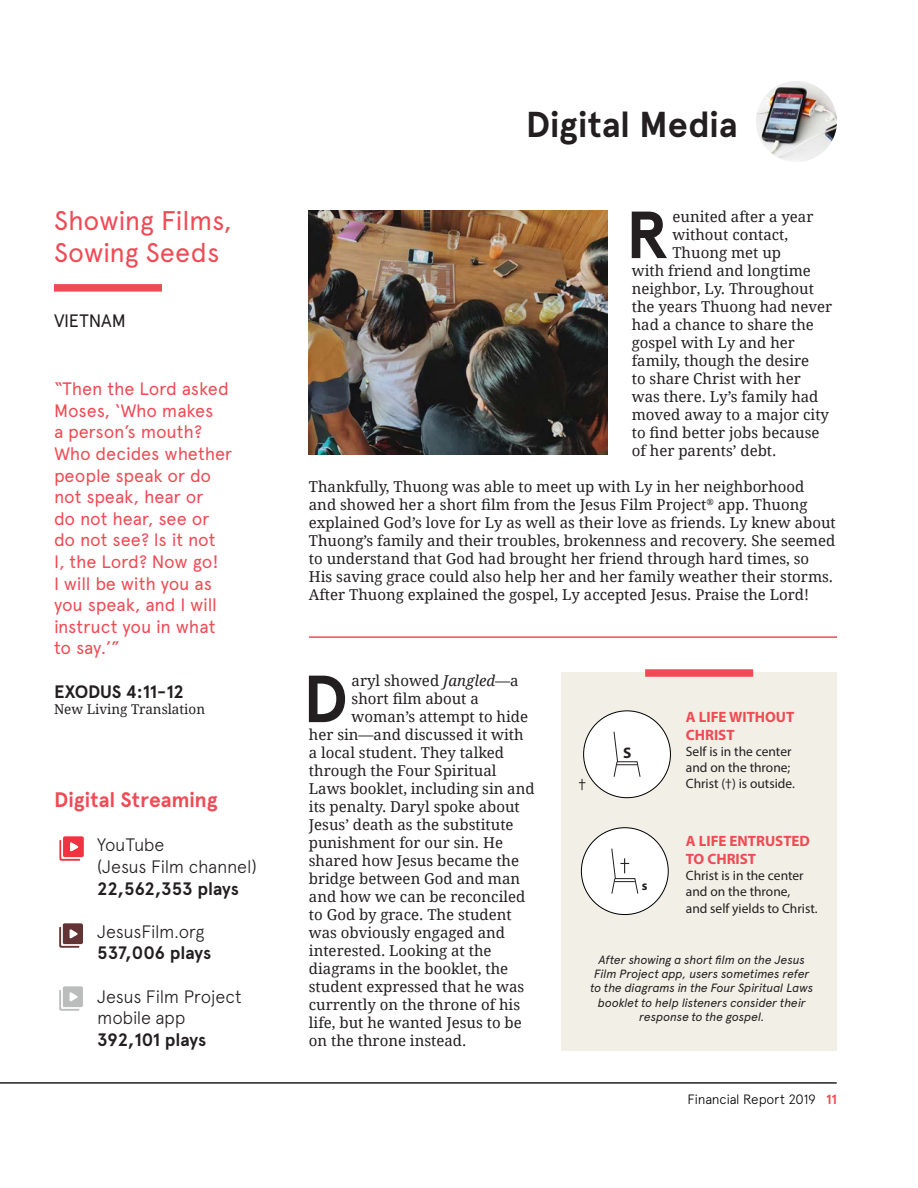
<style>
.page{position:relative;width:918px;height:1188px;background:#fff}
.page>*{position:absolute;margin:0;border:0;box-sizing:border-box;transform-origin:0 0}
.t1{font:700 66.45px "Apercu Pro";color:#231f20}
.t2{font:700 36px "Apercu Pro";color:#231f20}
.t3{font:27px "Apercu Pro";letter-spacing:-.015em;color:#ef4b55}
.t4{font:700 21px "Apercu Pro";color:#ef4b55}
.t5{font:18px/21.6px "Apercu Pro";letter-spacing:-.01em;color:#ef4b55}
.t6{font:300 18px/21.6px "Apercu Pro";letter-spacing:-.015em;color:#231f20}
.t7{font:700 18px "Apercu Pro";letter-spacing:-.005em;color:#231f20}
.t8{font:18px "Apercu Pro";letter-spacing:-.01em;color:#231f20}
.t9{font:700 15.3px "Myriad Pro";color:#231f20}
.t10{font:15px/18px "Droid Serif";color:#231f20}
.t11{font:700 15px/18px "Myriad Pro";color:#ef4b55}
.t12{font:13.5px/16.2px "Myriad Pro";color:#231f20}
.t13{font:300 13.5px "Apercu Pro";letter-spacing:-.02em;color:#000}
.t14{font:13.5px "Droid Serif";color:#231f20}
.t15{font:700 13.2px "Myriad Pro";color:#231f20}
.t16{font:italic 12px/14.4px "Apercu Pro";letter-spacing:-.015em;color:#231f20;text-align:center}
.s1{font-weight:700}
.s2{font-style:italic}
.s3{font-weight:700;color:#ef4b55}
</style>
<div class="page">
<div style="left:562px;top:672px;width:275px;height:378px;background:#f1efe6"></div>
<hr style="left:0;top:1082px;width:837px;height:2px;background:#231f20">
<div style="left:54px;top:284px;width:108px;height:8px;background:#ef4b55"></div>
<img style="left:756px;top:81px;width:81px;height:81px;border-radius:40px">
<img style="left:309px;top:211px;width:299px;height:244px">
<hr style="left:309px;top:636px;width:528px;height:2px;background:#ef4b55">
<img style="left:59px;top:836px;width:25px;height:25px">
<img style="left:59px;top:923px;width:24px;height:25px">
<img style="left:59px;top:986px;width:24px;height:25px">
<div style="left:581px;top:828px;width:87px;height:87px;background:#fff;border-radius:50%"></div>
<svg style="left:611px;top:848px;width:28px;height:46px"></svg>
<div style="left:584px;top:711px;width:86px;height:87px;background:#fff;border-radius:50%"></div>
<svg style="left:613px;top:731px;width:28px;height:46px"></svg>
<svg style="left:579px;top:779px;width:6px;height:11px"></svg>
<div style="left:645px;top:669px;width:108px;height:8px;background:#ef4b55"></div>
<p class="t3" style="left:54px;top:200px;width:180px">Showing Films,</p>
<p class="t3" style="left:54px;top:232px;width:167px">Sowing Seeds</p>
<p class="t8" style="left:54px;top:307px;width:73px">VIETNAM</p>
<p class="t5" style="left:54px;top:377px;width:180px">“Then the Lord asked<br>Moses, ‘Who makes<br>a person’s mouth?<br>Who decides whether people speak or do not speak, hear or<br>do not hear, see or do not see? Is it not<br>I, the Lord? Now go!<br>I will be with you as you speak, and I will instruct you in what to say.’”</p>
<p class="t7" style="left:54px;top:678px;width:131px">EXODUS 4:11-12</p>
<p class="t14" style="left:54px;top:700px;width:153px">New Living Translation</p>
<p class="t4" style="left:54px;top:784px;width:165px">Digital Streaming</p>
<p class="t6" style="left:97px;top:833px;width:69px">YouTube</p>
<p class="t6" style="left:97px;top:854px;width:161px">(Jesus Film channel)<br><span class="s1">22,562,353 plays</span></p>
<p class="t6" style="left:97px;top:919px;width:109px">JesusFilm.org</p>
<p class="t7" style="left:97px;top:940px;width:116px">537,006 plays</p>
<p class="t6" style="left:97px;top:984px;width:146px">Jesus Film Project mobile app</p>
<p class="t7" style="left:97px;top:1026px;width:111px">392,101 plays</p>
<p class="t2" style="left:526px;top:98px;width:214px">Digital Media</p>
<p class="t1" style="left:626px;top:185px;width:45px">R</p>
<p class="t10" style="left:672px;top:207px;width:143px">eunited after a year</p>
<p class="t10" style="left:672px;top:225px;width:117px">without contact,</p>
<p class="t10" style="left:672px;top:243px;width:110px">Thuong met up</p>
<p class="t10" style="left:632px;top:261px;width:181px">with friend and longtime</p>
<p class="t10" style="left:632px;top:279px;width:184px">neighbor, Ly. Throughout</p>
<p class="t10" style="left:632px;top:297px;width:202px">the years Thuong had never</p>
<p class="t10" style="left:632px;top:315px;width:184px">had a chance to share the</p>
<p class="t10" style="left:632px;top:333px;width:165px">gospel with Ly and her</p>
<p class="t10" style="left:632px;top:351px;width:179px">family, though the desire</p>
<p class="t10" style="left:632px;top:369px;width:171px">to share Christ with her</p>
<p class="t10" style="left:632px;top:387px;width:188px">was there. Ly’s family had</p>
<p class="t10" style="left:632px;top:405px;width:199px">moved away to a major city</p>
<p class="t10" style="left:632px;top:423px;width:189px">to find better jobs because</p>
<p class="t10" style="left:632px;top:441px;width:146px">of her parents’ debt.</p>
<p class="t10" style="left:309px;top:477px;width:529px">Thankfully, Thuong was able to meet up with Ly in her neighborhood<br>and showed her a short film from the Jesus Film Project<sup>®</sup> app. Thuong explained God’s love for Ly as well as their love as friends. Ly knew about Thuong’s family and their troubles, brokenness and recovery. She seemed to understand that God had brought her friend through hard times, so His saving grace could also help her and her family weather their storms.<br>After Thuong explained the gospel, Ly accepted Jesus. Praise the Lord!</p>
<p class="t1" style="left:303px;top:649px;width:47px">D</p>
<p class="t10" style="left:352px;top:671px;width:169px">aryl showed <span class="s2">Jangled</span>—a</p>
<p class="t10" style="left:352px;top:689px;width:129px">short film about a</p>
<p class="t10" style="left:352px;top:707px;width:178px">woman’s attempt to hide</p>
<p class="t10" style="left:309px;top:725px;width:216px">her sin—and discussed it with</p>
<p class="t10" style="left:309px;top:743px;width:197px">a local student. They talked</p>
<p class="t10" style="left:309px;top:761px;width:189px">through the Four Spiritual</p>
<p class="t10" style="left:309px;top:779px;width:227px">Laws booklet, including sin and</p>
<p class="t10" style="left:309px;top:797px;width:212px">its penalty. Daryl spoke about</p>
<p class="t10" style="left:309px;top:815px;width:206px">Jesus’ death as the substitute</p>
<p class="t10" style="left:309px;top:833px;width:196px">punishment for our sin. He</p>
<p class="t10" style="left:309px;top:851px;width:212px">shared how Jesus became the</p>
<p class="t10" style="left:309px;top:869px;width:213px">bridge between God and man</p>
<p class="t10" style="left:309px;top:887px;width:218px">and how we can be reconciled</p>
<p class="t10" style="left:309px;top:905px;width:204px">to God by grace. The student</p>
<p class="t10" style="left:309px;top:923px;width:198px">was obviously engaged and</p>
<p class="t10" style="left:309px;top:941px;width:184px">interested. Looking at the</p>
<p class="t10" style="left:309px;top:959px;width:201px">diagrams in the booklet, the</p>
<p class="t10" style="left:309px;top:977px;width:217px">student expressed that he was</p>
<p class="t10" style="left:309px;top:995px;width:213px">currently on the throne of his</p>
<p class="t10" style="left:309px;top:1013px;width:214px">life, but he wanted Jesus to be</p>
<p class="t10" style="left:309px;top:1031px;width:159px">on the throne instead.</p>
<p class="t9" style="left:623px;top:743px;width:10px">S</p>
<p class="t15" style="left:642px;top:877px;width:7px">s</p>
<p class="t11" style="left:686px;top:707px;width:110px">A LIFE WITHOUT<br>CHRIST</p>
<p class="t12" style="left:686px;top:743px;width:107px">Self is in the center</p>
<p class="t12" style="left:686px;top:759px;width:111px">and on the throne;<br>Christ (†) is outside.</p>
<p class="t11" style="left:686px;top:831px;width:126px">A LIFE ENTRUSTED<br>TO CHRIST</p>
<p class="t12" style="left:686px;top:867px;width:119px">Christ is in the center and on the throne,</p>
<p class="t12" style="left:686px;top:900px;width:133px">and self yields to Christ.</p>
<p class="t16" style="left:591px;top:951px;width:224px">After showing a short film on the Jesus Film Project app, users sometimes refer to the diagrams in the Four Spiritual Laws booklet to help listeners consider their response to the gospel.</p>
<p class="t13" style="left:687px;top:1089px;width:151px">Financial Report 2019 <span class="s3">11</span></p>
</div>
